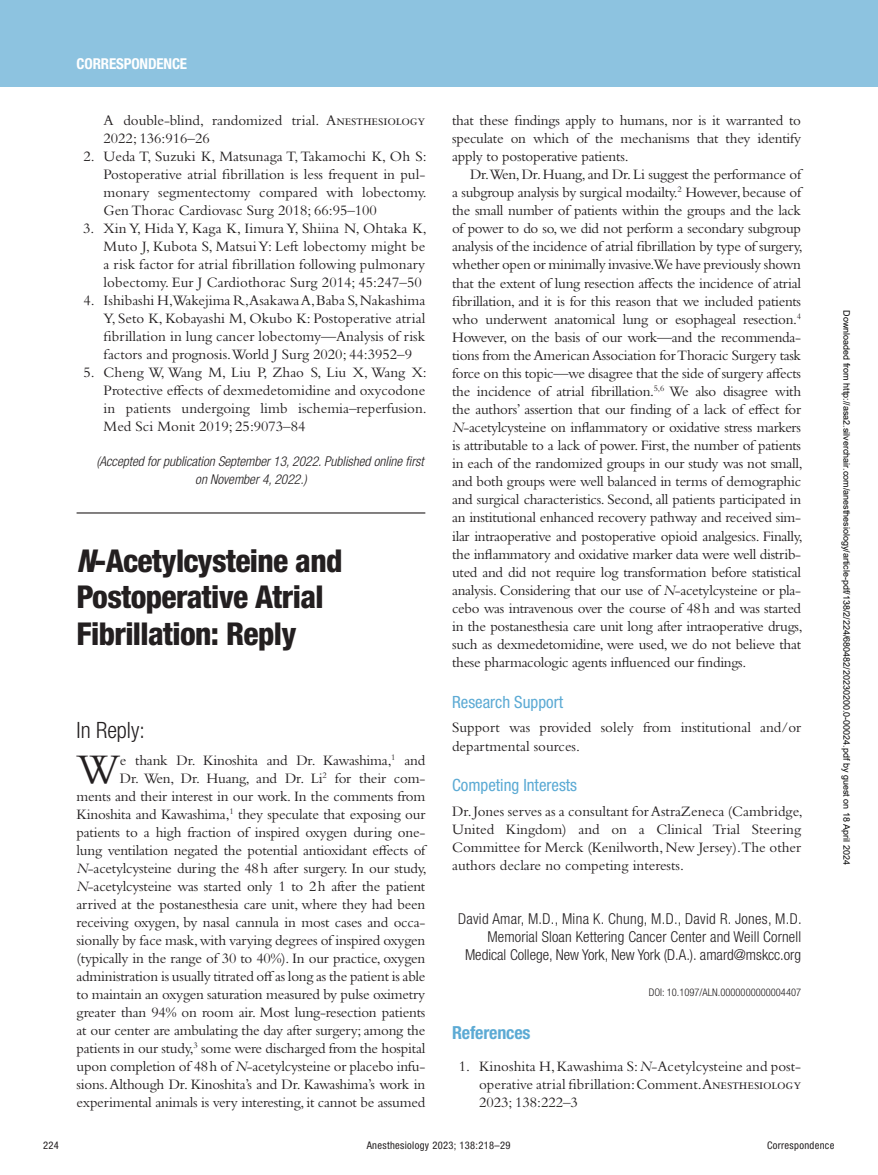
<style>
.page{position:relative;width:878px;height:1175px;background:#fff}
.page>*{position:absolute;margin:0;border:0;box-sizing:border-box;transform-origin:0 0}
.t1{font:43.95px "Bembo Std";color:#231f20}
.t2{font:800 condensed 31.5px/36px "Helvetica Neue LT Std";letter-spacing:-.02em;color:#231f20}
.t3{font:300 condensed 22.5px "Helvetica Neue LT Std";color:#231f20}
.t4{font:700 condensed 18px "Helvetica Neue LT Std";letter-spacing:-.01em;color:#5caad4}
.t5{font:condensed 16.8px "Helvetica Neue LT Std";color:#5caad4}
.t6{font:15px/18px "Bembo Std";letter-spacing:-.015em;color:#231f20;text-align:justify}
.t7{font:300 condensed 15px/18px "Helvetica Neue LT Std";letter-spacing:.01em;color:#231f20;text-align:right}
.t8{font:700 condensed 15px "Helvetica Neue LT Std";letter-spacing:-.01em;color:#fff}
.t9{font:italic 300 condensed 13.5px/18px "Helvetica Neue LT Std";color:#231f20}
.t10{font:condensed 10.5px "Helvetica Neue LT Std";letter-spacing:.03em;color:#231f20}
.t11{font:300 condensed 10.5px "Helvetica Neue LT Std";color:#231f20}
.t12{font:9px "Arial";color:#000}
.s1{font-style:italic}
</style>
<div class="page">
<div style="left:0;top:0;width:878px;height:86px;background:#8dc3e0"></div>
<hr style="left:77px;top:512px;width:348px;height:1px;background:#231f20">
<p class="t8" style="left:77px;top:54px;width:112px">CORRESPONDENCE</p>
<p class="t6" style="left:104px;top:111px;width:323px">A double-blind, randomized trial. Anesthesiology<br>2022; 136:916–26</p>
<p class="t6" style="left:104px;top:147px;width:325px;text-indent:-20px">2. Ueda T, Suzuki K, Matsunaga T, Takamochi K, Oh S:<br>Postoperative atrial fibrillation is less frequent in pul&shy;monary segmentectomy compared with lobectomy.<br>Gen Thorac Cardiovasc Surg 2018; 66:95–100</p>
<p class="t6" style="left:104px;top:219px;width:325px;text-indent:-20px">3. Xin Y, Hida Y, Kaga K, Iimura Y, Shiina N, Ohtaka K, Muto J, Kubota S, Matsui Y: Left lobectomy might be a risk factor for atrial fibrillation following pulmonary lobectomy. Eur J Cardiothorac Surg 2014; 45:247–50</p>
<p class="t6" style="left:104px;top:291px;width:323px;text-indent:-20px">4. Ishibashi H,Wakejima R,Asakawa A, Baba S, Nakashima Y, Seto K, Kobayashi M, Okubo K: Postoperative atrial fibrillation in lung cancer lobectomy—Analysis of risk factors and prognosis.World J Surg 2020; 44:3952–9</p>
<p class="t6" style="left:104px;top:363px;width:325px;text-indent:-20px">5. Cheng W, Wang M, Liu P, Zhao S, Liu X, Wang X:<br>Protective effects of dexmedetomidine and oxycodone in patients undergoing limb ischemia–reperfusion.<br>Med Sci Monit 2019; 25:9073–84</p>
<p class="t9" style="left:195px;top:453px;width:230px;text-indent:-99px">(Accepted for publication September 13, 2022. Published online first on November 4, 2022.)</p>
<h2 class="t2" style="left:77px;top:542px;width:267px"><span class="s1">N</span>-Acetylcysteine and<br>Postoperative Atrial<br>Fibrillation: Reply</h2>
<h3 class="t3" style="left:77px;top:717px;width:70px">In Reply:</h3>
<h1 class="t1" style="left:76px;top:744px;width:45px">W</h1>
<p class="t6" style="left:77px;top:751px;width:352px;text-align:right">e thank Dr. Kinoshita and Dr. Kawashima,<sup>1</sup> and<br>Dr. Wen, Dr. Huang, and Dr. Li<sup>2</sup> for their com-<br>ments and their interest in our work. In the comments from Kinoshita and Kawashima,<sup>1</sup> they speculate that exposing our patients to a high fraction of inspired oxygen during one&shy;lung ventilation negated the potential antioxidant effects of <span class="s1">N</span>-acetylcysteine during the 48h after surgery. In our study, <span class="s1">N</span>-acetylcysteine was started only 1 to 2h after the patient arrived at the postanesthesia care unit, where they had been receiving oxygen, by nasal cannula in most cases and occa&shy;sionally by face mask, with varying degrees of inspired oxygen (typically in the range of 30 to 40%). In our practice, oxygen administration is usually titrated off as long as the patient is able to maintain an oxygen saturation measured by pulse oximetry greater than 94% on room air. Most lung-resection patients at our center are ambulating the day after surgery; among the patients in our study,<sup>3</sup> some were discharged from the hospital upon completion of 48h of <span class="s1">N</span>-acetylcysteine or placebo infu&shy;sions. Although Dr. Kinoshita’s and Dr. Kawashima’s work in experimental animals is very interesting, it cannot be assumed</p>
<p class="t6" style="left:452px;top:111px;width:350px">that these findings apply to humans, nor is it warranted to speculate on which of the mechanisms that they identify apply to postoperative patients.</p>
<p class="t6" style="left:452px;top:165px;width:352px;text-indent:18px">Dr.Wen, Dr. Huang, and Dr. Li suggest the performance of a subgroup analysis by surgical modailty.<sup>2</sup> However, because of the small number of patients within the groups and the lack of power to do so, we did not perform a secondary subgroup analysis of the incidence of atrial fibrillation by type of surgery, whether open or minimally invasive.We have previously shown that the extent of lung resection affects the incidence of atrial fibrillation, and it is for this reason that we included patients who underwent anatomical lung or esophageal resection.<sup>4<br></sup>However, on the basis of our work—and the recommenda&shy;tions from the American Association for Thoracic Surgery task force on this topic—we disagree that the side of surgery affects the incidence of atrial fibrillation.<sup>5,6</sup> We also disagree with the authors’ assertion that our finding of a lack of effect for <span class="s1">N</span>-acetylcysteine on inflammatory or oxidative stress markers is attributable to a lack of power. First, the number of patients in each of the randomized groups in our study was not small, and both groups were well balanced in terms of demographic and surgical characteristics. Second, all patients participated in an institutional enhanced recovery pathway and received sim&shy;ilar intraoperative and postoperative opioid analgesics. Finally, the inflammatory and oxidative marker data were well distrib&shy;uted and did not require log transformation before statistical analysis. Considering that our use of <span class="s1">N</span>-acetylcysteine or pla&shy;cebo was intravenous over the course of 48h and was started in the postanesthesia care unit long after intraoperative drugs, such as dexmedetomidine, were used, we do not believe that these pharmacologic agents influenced our findings.</p>
<p class="t5" style="left:452px;top:692px;width:112px">Research Support</p>
<p class="t6" style="left:452px;top:718px;width:350px">Support was provided solely from institutional and/or departmental sources.</p>
<p class="t5" style="left:452px;top:775px;width:126px">Competing Interests</p>
<p class="t6" style="left:452px;top:802px;width:352px">Dr. Jones serves as a consultant for AstraZeneca (Cambridge, United Kingdom) and on a Clinical Trial Steering Committee for Merck (Kenilworth, New Jersey).The other authors declare no competing interests.</p>
<p class="t7" style="left:458px;top:909px;width:345px">David Amar, M.D., Mina K. Chung, M.D., David R. Jones, M.D.<br>Memorial Sloan Kettering Cancer Center and Weill Cornell<br>Medical College, New York, New York (D.A.). amard@mskcc.org</p>
<p class="t11" style="left:648px;top:986px;width:154px">DOI: 10.1097/ALN.0000000000004407</p>
<p class="t4" style="left:452px;top:1022px;width:80px">References</p>
<p class="t6" style="left:479px;top:1057px;width:323px;text-indent:-20px">1. Kinoshita H, Kawashima S: <span class="s1">N</span>-Acetylcysteine and post&shy;operative atrial fibrillation: Comment.Anesthesiology 2023; 138:222–3</p>
<p class="t12" style="left:850px;top:310px;width:556px;rotate:90deg">Downloaded from http://asa2.silverchair.com/anesthesiology/article-pdf/138/2/224/680482/20230200.0-00024.pdf by guest on 18 April 2024</p>
<p class="t10" style="left:43px;top:1139px;width:17px">224</p>
<p class="t10" style="left:367px;top:1139px;width:145px">Anesthesiology 2023; 138:218–29</p>
<p class="t10" style="left:767px;top:1139px;width:69px">Correspondence</p>
</div>
